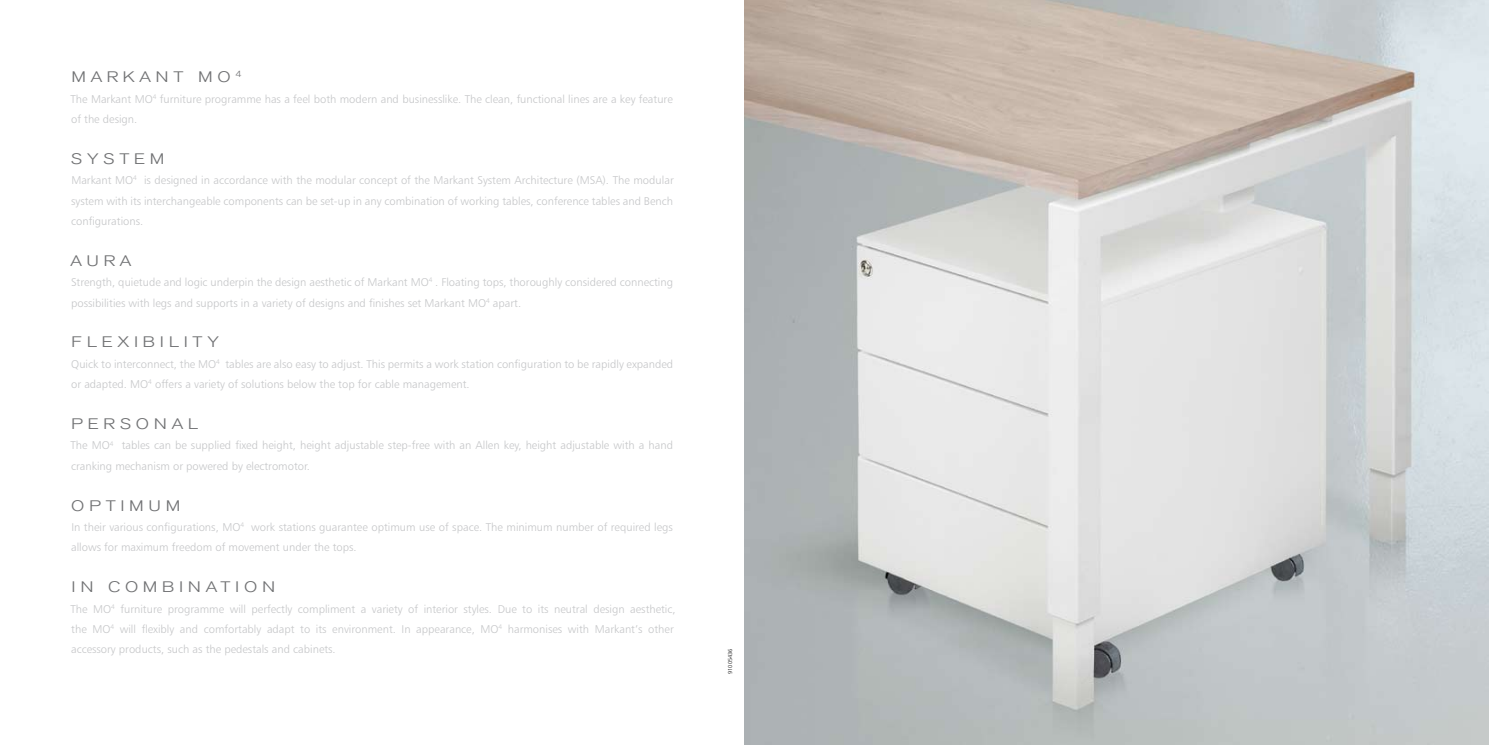
<style>
.page{position:relative;width:1489px;height:745px;background:#fff}
.page>*{position:absolute;margin:0;border:0;box-sizing:border-box;transform-origin:0 0}
.t1{font:300 15px "Akzidenz Grotesk";letter-spacing:.25em;color:#707173;scale:1.25 1}
.t2{font:11.25px/20.4px "Humanist 777 BT Light B";color:#c5c6c8}
.t3{font:300 8.75px "Akzidenz Grotesk";color:#707173;scale:1.25 1}
.t4{font:5.62px "Humanist 777 BT Light B";letter-spacing:.01em;color:#000}
</style>
<div class="page">
<img style="left:744px;top:0;width:744px;height:744px">
<h1 class="t1" style="left:71px;top:68px;width:14px">MARKANT</h1>
<h1 class="t1" style="left:198px;top:68px;width:14px">MO</h1>
<p class="t3" style="left:235px;top:69px;width:6px">4</p>
<p class="t2" style="left:70px;top:88px;width:603px">The Markant MO<sup>4</sup> furniture programme has a feel both modern and businesslike. The clean, functional lines are a key feature of the design.</p>
<h1 class="t1" style="left:71px;top:150px;width:52px">SYSTEM</h1>
<p class="t2" style="left:71px;top:170px;width:604px;text-align:justify">Markant MO<sup>4</sup> is designed in accordance with the modular concept of the Markant System Architecture (MSA). The modular system with its interchangeable components can be set-up in any combination of working tables, conference tables and Bench configurations.</p>
<h1 class="t1" style="left:70px;top:252px;width:14px">AURA</h1>
<p class="t2" style="left:71px;top:272px;width:603px">Strength, quietude and logic underpin the design aesthetic of Markant MO<sup>4</sup> . Floating tops, thoroughly considered connecting possibilities with legs and supports in a variety of designs and finishes set Markant MO<sup>4</sup> apart.</p>
<h1 class="t1" style="left:72px;top:333px;width:119px">FLEXIBILIT Y</h1>
<p class="t2" style="left:71px;top:353px;width:603px">Quick to interconnect, the MO<sup>4</sup> tables are also easy to adjust. This permits a work station configuration to be rapidly expanded or adapted. MO<sup>4</sup> offers a variety of solutions below the top for cable management.</p>
<h1 class="t1" style="left:71px;top:415px;width:25px">PER</h1>
<h1 class="t1" style="left:120px;top:415px;width:27px">SONA</h1>
<h1 class="t1" style="left:188px;top:415px;width:10px">L</h1>
<p class="t2" style="left:70px;top:435px;width:604px">The MO<sup>4</sup> tables can be supplied fixed height, height adjustable step-free with an Allen key, height adjustable with a hand cranking mechanism or powered by electromotor.</p>
<h1 class="t1" style="left:71px;top:496px;width:41px">OPTIMUM</h1>
<p class="t2" style="left:71px;top:516px;width:603px">In their various configurations, MO<sup>4</sup> work stations guarantee optimum use of space. The minimum number of required legs allows for maximum freedom of movement under the tops.</p>
<h1 class="t1" style="left:71px;top:578px;width:9px">IN</h1>
<h1 class="t1" style="left:108px;top:578px;width:14px">COM</h1>
<h1 class="t1" style="left:162px;top:578px;width:26px">BINATION</h1>
<p class="t2" style="left:70px;top:598px;width:606px">The MO<sup>4</sup> furniture programme will perfectly compliment a variety of interior styles. Due to its neutral design aesthetic, the MO<sup>4</sup> will flexibly and comfortably adapt to its environment. In appearance, MO<sup>4</sup> harmonises with Markant’s other accessory products, such as the pedestals and cabinets.</p>
<p class="t4" style="left:726px;top:673px;width:27px;rotate:-90deg">91005436</p>
</div>
